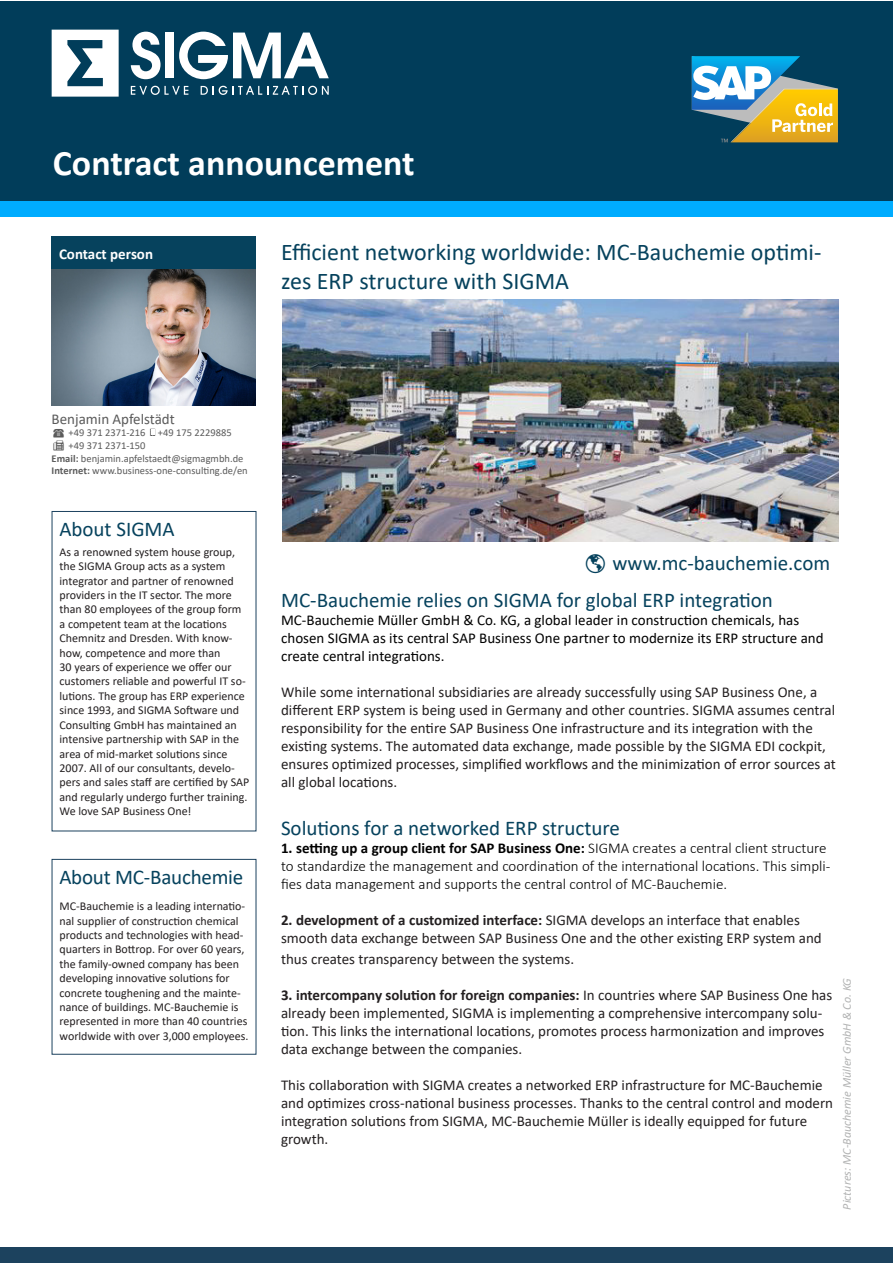
<style>
.page{position:relative;width:893px;height:1263px;background:#fff}
.page>*{position:absolute;margin:0;border:0;box-sizing:border-box;transform-origin:0 0}
.t1{font:700 36px "Calibri";color:#fff}
.t2{font:24px/28.8px "Calibri";color:#06425d}
.t3{font:21px "Calibri";color:#06425d}
.t4{font:15px/18px "Calibri";color:#231f20}
.t5{font:300 15px/18px "Calibri";color:#000}
.t6{font:15px/18px "Calibri";color:#000}
.t7{font:15px "Calibri";color:#5b5b5b}
.t8{font:700 15px "Calibri";color:#fff}
.t9{font:12px/14.4px "Calibri";color:#231f20}
.t10{font:italic 12px "Calibri";color:#b2b3b3}
.t11{font:10.5px "Calibri";color:#5b5b5b}
.s1{font-weight:700}
</style>
<div class="page">
<div style="left:0;top:1px;width:893px;height:201px;background:#013d5a"></div>
<svg style="left:131px;top:32px;width:30px;height:47px"></svg>
<div style="left:166px;top:33px;width:8px;height:45px;background:#fff"></div>
<svg style="left:179px;top:32px;width:150px;height:47px"></svg>
<svg style="left:52px;top:30px;width:67px;height:67px"></svg>
<svg style="left:131px;top:86px;width:57px;height:9px"></svg>
<svg style="left:201px;top:86px;width:128px;height:9px"></svg>
<div style="left:0;top:201px;width:893px;height:15px;background:#00acff"></div>
<div style="left:52px;top:236px;width:204px;height:34px;background:#06425d"></div>
<div style="left:0;top:1248px;width:893px;height:15px;background:#1c425e"></div>
<img style="left:52px;top:269px;width:204px;height:136px">
<svg style="left:692px;top:56px;width:146px;height:86px"></svg>
<img style="left:282px;top:300px;width:557px;height:241px">
<h1 class="t1" style="left:53px;top:137px;width:363px">Contract announcement</h1>
<p class="t8" style="left:59px;top:243px;width:96px">Contact person</p>
<h2 class="t2" style="left:281px;top:237px;width:542px">Efficient networking worldwide: MC-Bauchemie optimi&shy;zes ERP structure with SIGMA</h2>
<p class="t7" style="left:52px;top:408px;width:125px">Benjamin Apfelstädt</p>
<p class="t11" style="left:52px;top:426px;width:182px">☎ +49 371 2371-216 +49 175 2229885</p>
<p class="t11" style="left:68px;top:438px;width:79px">+49 371 2371-150</p>
<p class="t11" style="left:52px;top:451px;width:193px"><span class="s1">Email:</span> benjamin.apfelstaedt@sigmagmbh.de</p>
<p class="t11" style="left:52px;top:463px;width:198px"><span class="s1">Internet:</span> www.business-one-consulting.de/en</p>
<h3 class="t3" style="left:59px;top:515px;width:117px">About SIGMA</h3>
<p class="t9" style="left:60px;top:544px;width:191px">As a renowned system house group, the SIGMA Group acts as a system integrator and partner of renowned providers in the IT sector. The more than 80 employees of the group form a competent team at the locations Chemnitz and Dresden. With know&shy;how, competence and more than<br>30 years of experience we offer our customers reliable and powerful IT so&shy;lutions. The group has ERP experience since 1993, and SIGMA Software und Consulting GmbH has maintained an intensive partnership with SAP in the area of mid-market solutions since 2007. All of our consultants, develo&shy;pers and sales staff are certified by SAP and regularly undergo further training.<br>We love SAP Business One!</p>
<h3 class="t3" style="left:59px;top:862px;width:185px">About MC-Bauchemie</h3>
<p class="t9" style="left:60px;top:899px;width:191px">MC-Bauchemie is a leading internatio&shy;nal supplier of construction chemical products and technologies with head&shy;quarters in Bottrop. For over 60 years, the family-owned company has been developing innovative solutions for concrete toughening and the mainte&shy;nance of buildings. MC-Bauchemie is represented in more than 40 countries worldwide with over 3,000 employees.</p>
<h3 class="t3" style="left:612px;top:548px;width:219px">www.mc-bauchemie.com</h3>
<h3 class="t3" style="left:281px;top:585px;width:493px">MC-Bauchemie relies on SIGMA for global ERP integration</h3>
<p class="t6" style="left:281px;top:610px;width:544px">MC-Bauchemie Müller GmbH &amp; Co. KG, a global leader in construction chemicals, has chosen SIGMA as its central SAP Business One partner to modernize its ERP structure and create central integrations.</p>
<p class="t4" style="left:281px;top:682px;width:556px">While some international subsidiaries are already successfully using SAP Business One, a different ERP system is being used in Germany and other countries. SIGMA assumes central responsibility for the entire SAP Business One infrastructure and its integration with the existing systems. The automated data exchange, made possible by the SIGMA EDI cockpit, ensures optimized processes, simplified workflows and the minimization of error sources at all global locations.</p>
<h3 class="t3" style="left:281px;top:813px;width:341px">Solutions for a networked ERP structure</h3>
<p class="t5" style="left:281px;top:838px;width:551px"><span class="s1">1. setting up a group client for SAP Business One:</span> SIGMA creates a central client structure to standardize the management and coordination of the international locations. This simpli&shy;fies data management and supports the central control of MC-Bauchemie.</p>
<p class="t4" style="left:281px;top:910px;width:542px"><span class="s1">2. development of a customized interface:</span> SIGMA develops an interface that enables smooth data exchange between SAP Business One and the other existing ERP system and</p>
<p class="t4" style="left:281px;top:950px;width:295px">thus creates transparency between the systems.</p>
<p class="t4" style="left:281px;top:986px;width:553px"><span class="s1">3. intercompany solution for foreign companies:</span> In countries where SAP Business One has already been implemented, SIGMA is implementing a comprehensive intercompany solu&shy;tion. This links the international locations, promotes process harmonization and improves data exchange between the companies.</p>
<p class="t4" style="left:281px;top:1076px;width:554px">This collaboration with SIGMA creates a networked ERP infrastructure for MC-Bauchemie and optimizes cross-national business processes. Thanks to the central control and modern integration solutions from SIGMA, MC-Bauchemie Müller is ideally equipped for future growth.</p>
<p class="t10" style="left:838px;top:1209px;width:233px;rotate:-90deg">Pictures: MC-Bauchemie Müller GmbH &amp; Co. KG</p>
</div>
